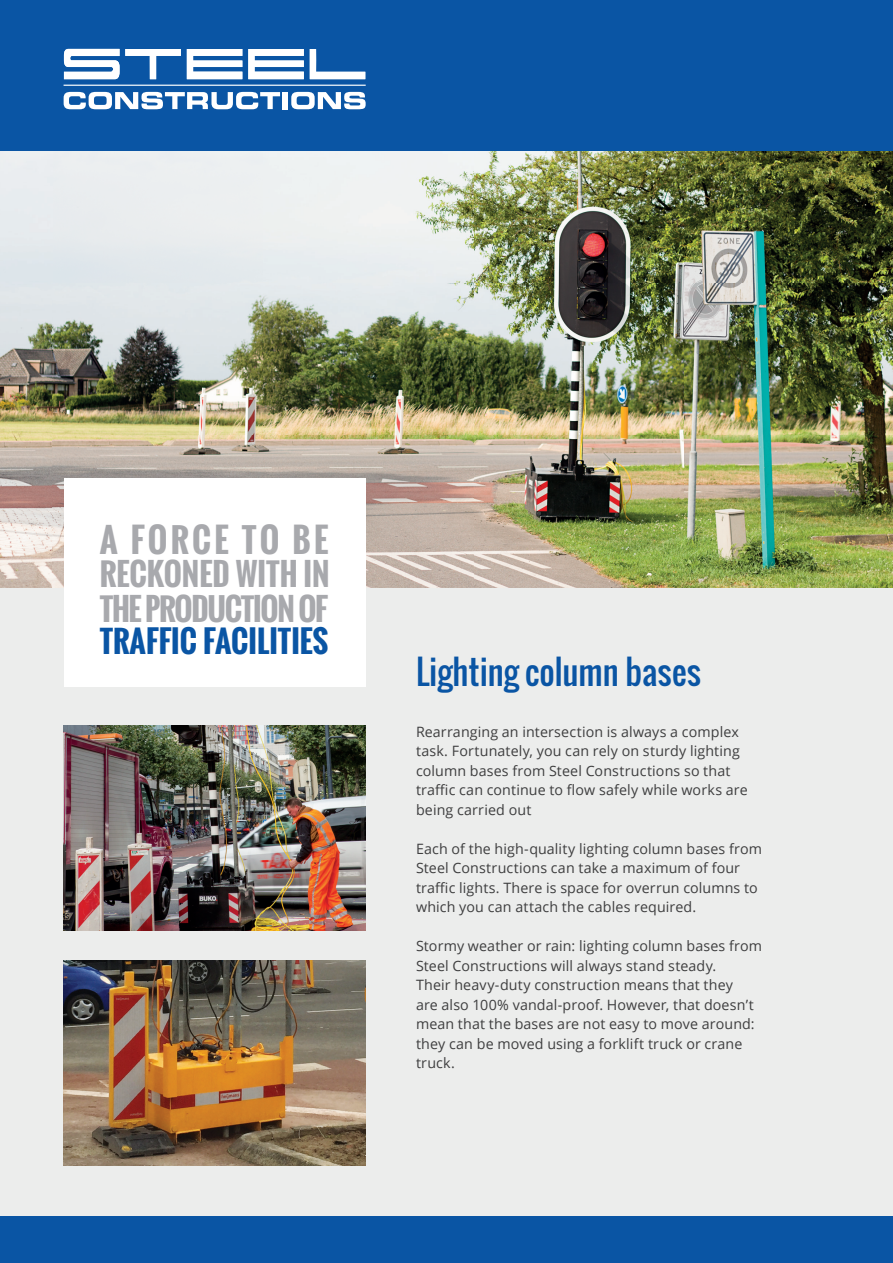
<style>
.page{position:relative;width:893px;height:1263px;background:#fff}
.page>*{position:absolute;margin:0;border:0;box-sizing:border-box;transform-origin:0 0}
.t1{font:33px "Oswald";color:#0a55a4}
.t2{font:700 33px "Oswald";letter-spacing:.1em;color:#a8a9ad}
.t3{font:700 30.45px/35.1px "Oswald";letter-spacing:-.04em;color:#a8a9ad}
.t4{font:700 30px "Oswald";color:#0a55a4}
.t5{font:14.25px/19.5px "Open Sans";letter-spacing:.01em;color:#3e3e3f}
</style>
<div class="page">
<div style="left:0;top:588px;width:893px;height:675px;background:#ecedec"></div>
<img style="left:0;top:151px;width:893px;height:437px">
<div style="left:64px;top:478px;width:302px;height:209px;background:#fff"></div>
<div style="left:0;top:1217px;width:893px;height:46px;background:#0a55a4"></div>
<div style="left:0;top:0;width:893px;height:151px;background:#0a55a4"></div>
<svg style="left:64px;top:49px;width:117px;height:30px"></svg>
<svg style="left:187px;top:49px;width:55px;height:30px"></svg>
<svg style="left:248px;top:49px;width:56px;height:30px"></svg>
<svg style="left:310px;top:49px;width:55px;height:30px"></svg>
<svg style="left:64px;top:92px;width:216px;height:17px"></svg>
<div style="left:283px;top:92px;width:5px;height:17px;background:#fff"></div>
<svg style="left:291px;top:92px;width:75px;height:17px"></svg>
<hr style="left:64px;top:85px;width:302px;height:1px;background:#fff">
<img style="left:64px;top:725px;width:302px;height:205px">
<img style="left:64px;top:960px;width:302px;height:206px">
<h1 class="t2" style="left:100px;top:515px;width:230px">A FORCE TO BE</h1>
<h2 class="t3" style="left:100px;top:557px;width:231px">RECKONED WITH IN<br>THE PRODUCTION OF</h2>
<h3 class="t4" style="left:100px;top:618px;width:230px">TRAFFIC FACILITIES</h3>
<h1 class="t1" style="left:416px;top:647px;width:286px">Lighting column bases</h1>
<p class="t5" style="left:416px;top:721px;width:333px">Rearranging an intersection is always a complex task. Fortunately, you can rely on sturdy lighting column bases from Steel Constructions so that traffic can continue to flow safely while works are being carried out</p>
<p class="t5" style="left:416px;top:838px;width:348px">Each of the high-quality lighting column bases from Steel Constructions can take a maximum of four traffic lights. There is space for overrun columns to which you can attach the cables required.</p>
<p class="t5" style="left:416px;top:936px;width:348px">Stormy weather or rain: lighting column bases from Steel Constructions will always stand steady.<br>Their heavy-duty construction means that they<br>are also 100% vandal-proof. However, that doesn’t mean that the bases are not easy to move around: they can be moved using a forklift truck or crane truck.</p>
</div>
